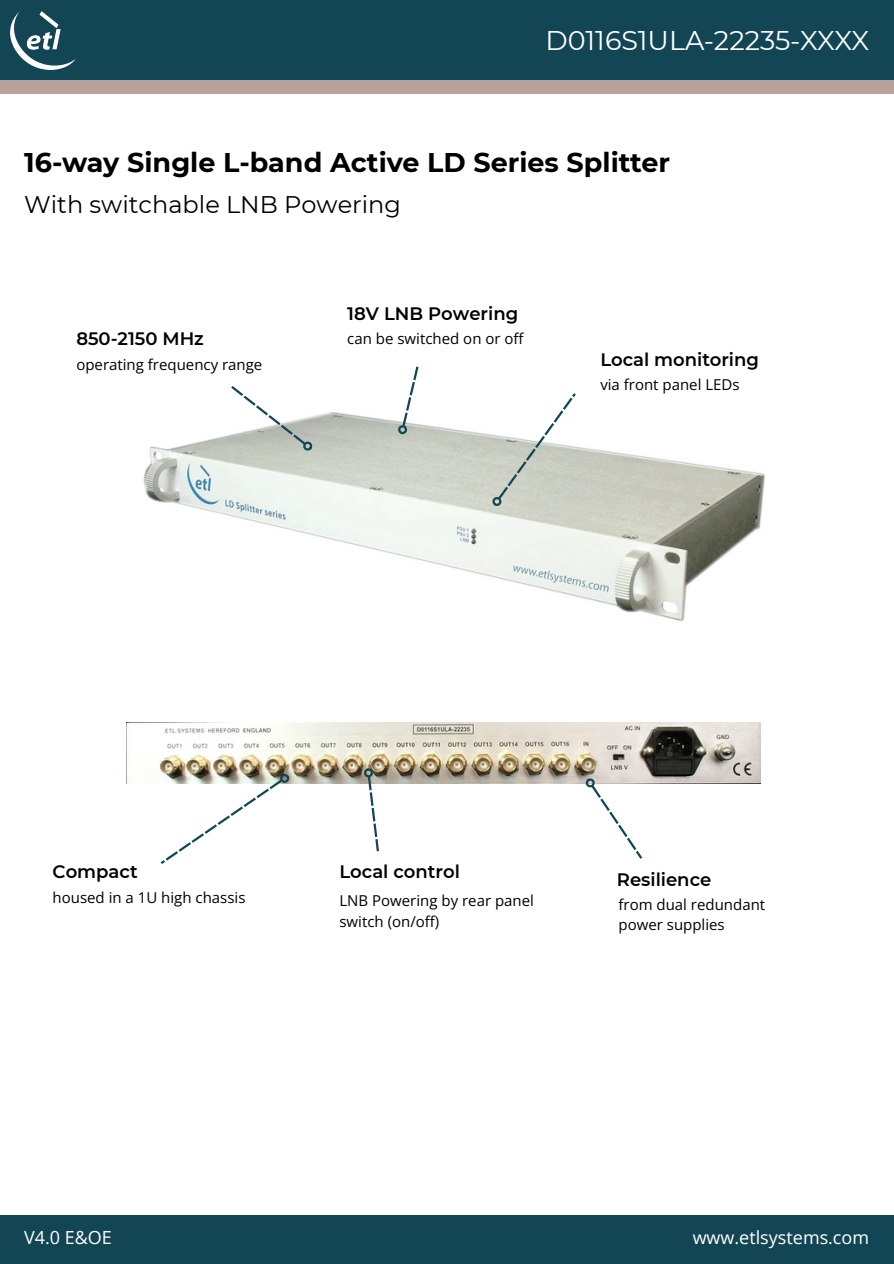
<style>
.page{position:relative;width:894px;height:1264px;background:#fff}
.page>*{position:absolute;margin:0;border:0;box-sizing:border-box;transform-origin:0 0}
.t1{font:700 27px "Montserrat";color:#000}
.t2{font:27px "Montserrat";color:#fff}
.t3{font:24px "Montserrat";color:#000}
.t4{font:600 18px "Montserrat";color:#000}
.t5{font:18px "Open Sans";color:#fff}
.t6{font:15px/20.2px "Open Sans";color:#000}
</style>
<div class="page">
<div style="left:0;top:0;width:893px;height:93px;background:#b8a29c"></div>
<div style="left:0;top:0;width:893px;height:80px;background:#134655"></div>
<div style="left:0;top:1215px;width:893px;height:48px;background:#134655"></div>
<img style="left:11px;top:11px;width:65px;height:59px">
<img style="left:143px;top:412px;width:622px;height:209px">
<svg style="left:489px;top:393px;width:86px;height:116px"></svg>
<img style="left:127px;top:722px;width:633px;height:61px">
<svg style="left:582px;top:775px;width:60px;height:83px"></svg>
<svg style="left:368px;top:776px;width:11px;height:75px"></svg>
<div style="left:364px;top:768px;width:9px;height:9px;border:2px solid #134655;border-radius:50%"></div>
<svg style="left:161px;top:770px;width:131px;height:94px"></svg>
<svg style="left:231px;top:386px;width:84px;height:68px"></svg>
<svg style="left:402px;top:366px;width:16px;height:60px"></svg>
<div style="left:397px;top:425px;width:10px;height:9px;border:2px solid #134655;border-radius:3px"></div>
<h3 class="t2" style="left:545px;top:24px;width:325px">D0116S1ULA-22235-XXXX</h3>
<h5 class="t1" style="left:24px;top:146px;width:647px">16-way Single L-band Active LD Series Splitter</h5>
<h5 class="t3" style="left:24px;top:190px;width:378px">With switchable LNB Powering</h5>
<p class="t4" style="left:347px;top:302px;width:172px">18V LNB Powering</p>
<h5 class="t4" style="left:76px;top:327px;width:129px">850-2150 MHz</h5>
<h5 class="t6" style="left:347px;top:328px;width:178px">can be switched on or off</h5>
<h5 class="t6" style="left:76px;top:353px;width:187px">operating frequency range</h5>
<p class="t4" style="left:600px;top:348px;width:160px">Local monitoring</p>
<p class="t6" style="left:600px;top:374px;width:141px">via front panel LEDs</p>
<p class="t4" style="left:53px;top:860px;width:87px">Compact</p>
<p class="t4" style="left:339px;top:860px;width:122px">Local control</p>
<p class="t6" style="left:53px;top:887px;width:194px">housed in a 1U high chassis</p>
<p class="t6" style="left:339px;top:890px;width:196px">LNB Powering by rear panel switch (on/off)</p>
<p class="t4" style="left:616px;top:868px;width:96px">Resilience</p>
<p class="t6" style="left:618px;top:893px;width:148px">from dual redundant</p>
<p class="t6" style="left:618px;top:914px;width:108px">power supplies</p>
<h5 class="t5" style="left:24px;top:1224px;width:89px">V4.0 E&amp;OE</h5>
<p class="t5" style="left:692px;top:1224px;width:178px">www.etlsystems.com</p>
</div>
